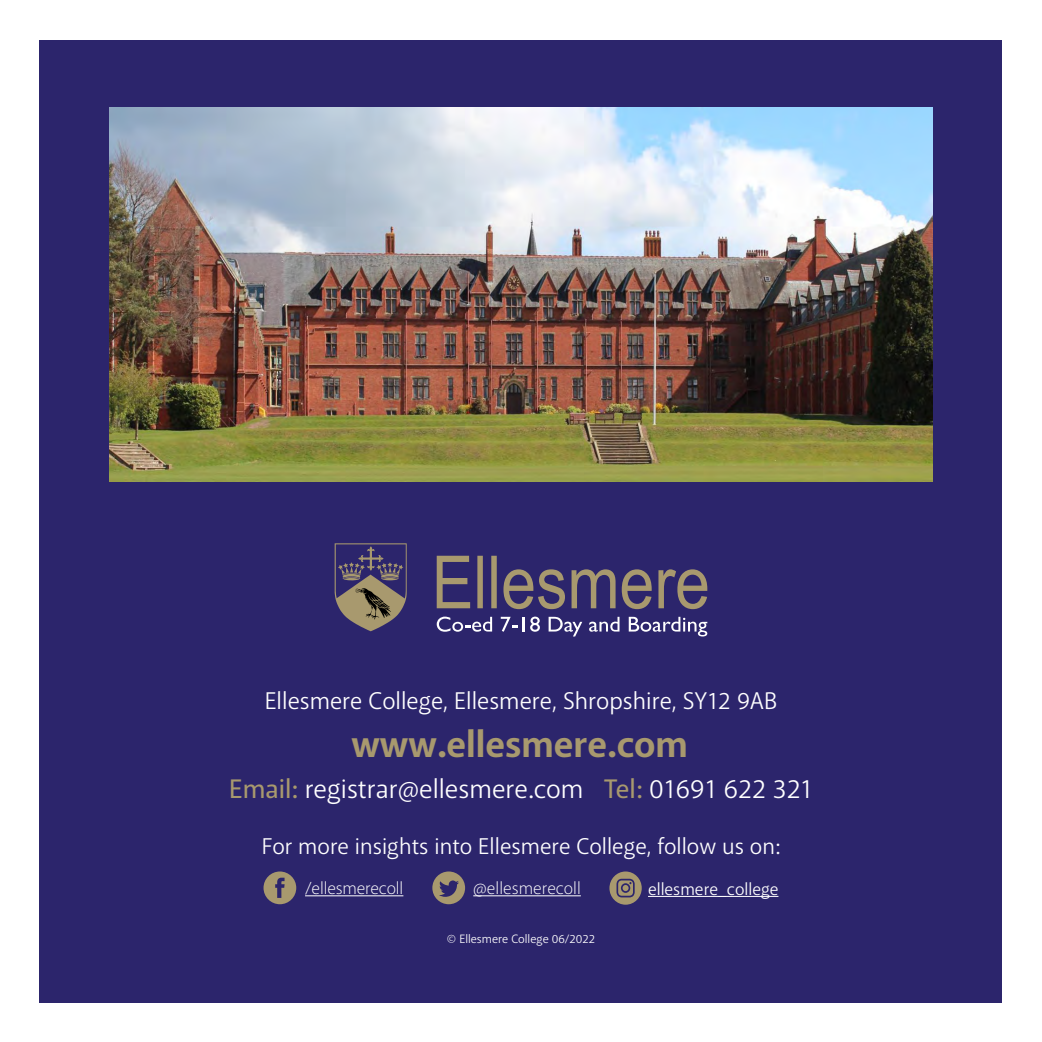
<style>
.page{position:relative;width:1042px;height:1042px;background:#fff}
.page>*{position:absolute;margin:0;border:0;box-sizing:border-box;transform-origin:0 0}
.t1{font:700 38.15px "Akagi Pro";color:#a8996e}
.t2{font:27.12px "Akagi Pro";color:#fff}
.t3{font:24.5px "Akagi Pro";color:#fff}
.t4{font:23.1px "Akagi Pro";color:#fff}
.t5{font:300 17.5px "Akagi Pro";letter-spacing:-.005em;color:#fff}
.t6{font:17.5px "Akagi Pro";color:#fff}
.t7{font:12.25px "Akagi Pro";color:#fff}
.s1{font-weight:500;color:#a8996e}
</style>
<div class="page">
<div style="left:40px;top:40px;width:962px;height:962px;background:#2c256c"></div>
<hr style="left:473px;top:895px;width:108px;height:1px;background:#fff">
<svg style="left:432px;top:871px;width:33px;height:33px"></svg>
<hr style="left:305px;top:895px;width:98px;height:1px;background:#fff">
<svg style="left:263px;top:871px;width:33px;height:33px"></svg>
<svg style="left:609px;top:871px;width:33px;height:33px"></svg>
<hr style="left:648px;top:896px;width:130px;height:1px;background:#fff">
<svg style="left:437px;top:556px;width:270px;height:53px"></svg>
<svg style="left:335px;top:543px;width:72px;height:88px"></svg>
<svg style="left:437px;top:616px;width:55px;height:16px"></svg>
<svg style="left:501px;top:617px;width:16px;height:15px"></svg>
<svg style="left:523px;top:616px;width:17px;height:16px"></svg>
<svg style="left:548px;top:617px;width:34px;height:19px"></svg>
<svg style="left:589px;top:617px;width:30px;height:15px"></svg>
<svg style="left:629px;top:617px;width:78px;height:19px"></svg>
<img style="left:109px;top:107px;width:824px;height:374px">
<p class="t3" style="left:265px;top:686px;width:514px">Ellesmere College, Ellesmere, Shropshire, SY12 9AB</p>
<p class="t1" style="left:351px;top:720px;width:338px">www.ellesmere.com</p>
<p class="t2" style="left:229px;top:772px;width:585px"><span class="s1">Email:</span> registrar@ellesmere.com <span class="s1">Tel:</span> 01691 622 321</p>
<p class="t4" style="left:262px;top:832px;width:520px">For more insights into Ellesmere College, follow us on:</p>
<p class="t5" style="left:305px;top:877px;width:100px">/ellesmerecoll</p>
<p class="t5" style="left:473px;top:877px;width:109px">@ellesmerecoll</p>
<p class="t6" style="left:648px;top:878px;width:132px">ellesmere_college</p>
<p class="t7" style="left:447px;top:932px;width:150px">© Ellesmere College 06/2022</p>
</div>
